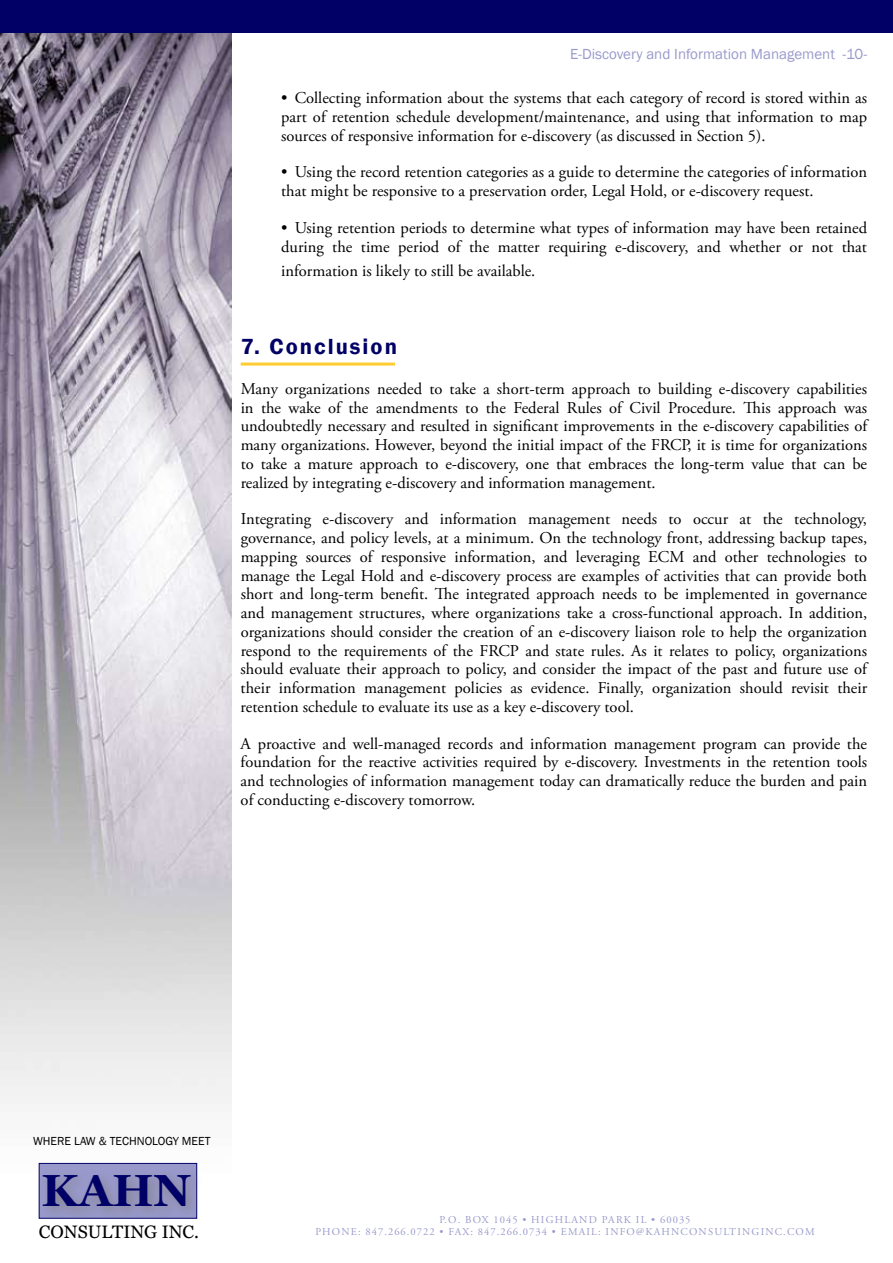
<style>
.page{position:relative;width:893px;height:1263px;background:#fff}
.page>*{position:absolute;margin:0;border:0;box-sizing:border-box;transform-origin:0 0}
.t1{font:700 45px "Georgia";color:#006}
.t2{font:600 22.5px "Franklin Gothic";letter-spacing:.09em;color:#006}
.t3{font:18px "Georgia";color:#000}
.t4{font:16.5px/18.8px "Adobe Garamond Pro";color:#000;text-align:justify}
.t5{font:15px "Franklin Gothic";color:#99c}
.t6{font:12px "Franklin Gothic";color:#000}
.t7{font:10.5px/12.6px "Adobe Garamond Pro";letter-spacing:.115em;color:#99c;text-align:center}
.s1{font-family:"Gill Sans";font-weight:700;font-size:16.5px;color:#fff}
</style>
<div class="page">
<img style="left:0;top:32px;width:232px;height:1136px">
<div style="left:0;top:0;width:893px;height:32px;background:#006"></div>
<div style="left:39px;top:1163px;width:158px;height:55px;background:#99c;border:1px solid #006"></div>
<div style="left:36px;top:1168px;width:244px;height:86px;background:#808080;opacity:.75"></div>
<hr style="left:241px;top:363px;width:154px;height:3px;background:#fc3">
<p class="t5" style="left:438px;top:44px;width:430px"><span class="s1">Special Report:</span> E-Discovery and Information Management -10-</p>
<p class="t4" style="left:281px;top:89px;width:587px">• Collecting information about the systems that each category of record is stored within as part of retention schedule development/maintenance, and using that information to map sources of responsive information for e-discovery (as discussed in Section 5).</p>
<p class="t4" style="left:281px;top:163px;width:587px">• Using the record retention categories as a guide to determine the categories of information that might be responsive to a preservation order, Legal Hold, or e-discovery request.</p>
<p class="t4" style="left:281px;top:219px;width:587px">• Using retention periods to determine what types of information may have been retained during the time period of the matter requiring e-discovery, and whether or not that</p>
<p class="t4" style="left:281px;top:261px;width:256px">information is likely to still be available.</p>
<h2 class="t2" style="left:241px;top:332px;width:158px">7. Conclusion</h2>
<p class="t4" style="left:241px;top:380px;width:628px">Many organizations needed to take a short-term approach to building e-discovery capabilities in the wake of the amendments to the Federal Rules of Civil Procedure. This approach was undoubtedly necessary and resulted in significant improvements in the e-discovery capabilities of many organizations. However, beyond the initial impact of the FRCP, it is time for organizations to take a mature approach to e-discovery, one that embraces the long-term value that can be realized by integrating e-discovery and information management.</p>
<p class="t4" style="left:241px;top:510px;width:628px">Integrating e-discovery and information management needs to occur at the technology, governance, and policy levels, at a minimum. On the technology front, addressing backup tapes, mapping sources of responsive information, and leveraging ECM and other technologies to manage the Legal Hold and e-discovery process are examples of activities that can provide both short and long-term benefit. The integrated approach needs to be implemented in governance and management structures, where organizations take a cross-functional approach. In addition, organizations should consider the creation of an e-discovery liaison role to help the organization respond to the requirements of the FRCP and state rules. As it relates to policy, organizations should evaluate their approach to policy, and consider the impact of the past and future use of their information management policies as evidence. Finally, organization should revisit their retention schedule to evaluate its use as a key e-discovery tool.</p>
<p class="t4" style="left:241px;top:735px;width:628px">A proactive and well-managed records and information management program can provide the foundation for the reactive activities required by e-discovery. Investments in the retention tools and technologies of information management today can dramatically reduce the burden and pain of conducting e-discovery tomorrow.</p>
<p class="t6" style="left:33px;top:1134px;width:179px">WHERE LAW &amp; TECHNOLOGY MEET</p>
<h1 class="t1" style="left:42px;top:1161px;width:151px">KAHN</h1>
<p class="t3" style="left:39px;top:1220px;width:161px">CONSULTING INC.</p>
<p class="t7" style="left:315px;top:1213px;width:501px">P.O. Box 1045 • Highland Park Il • 60035<br>Phone: 847.266.0722 • Fax: 847.266.0734 • Email: info@kahnConsultinginc.com</p>
</div>
